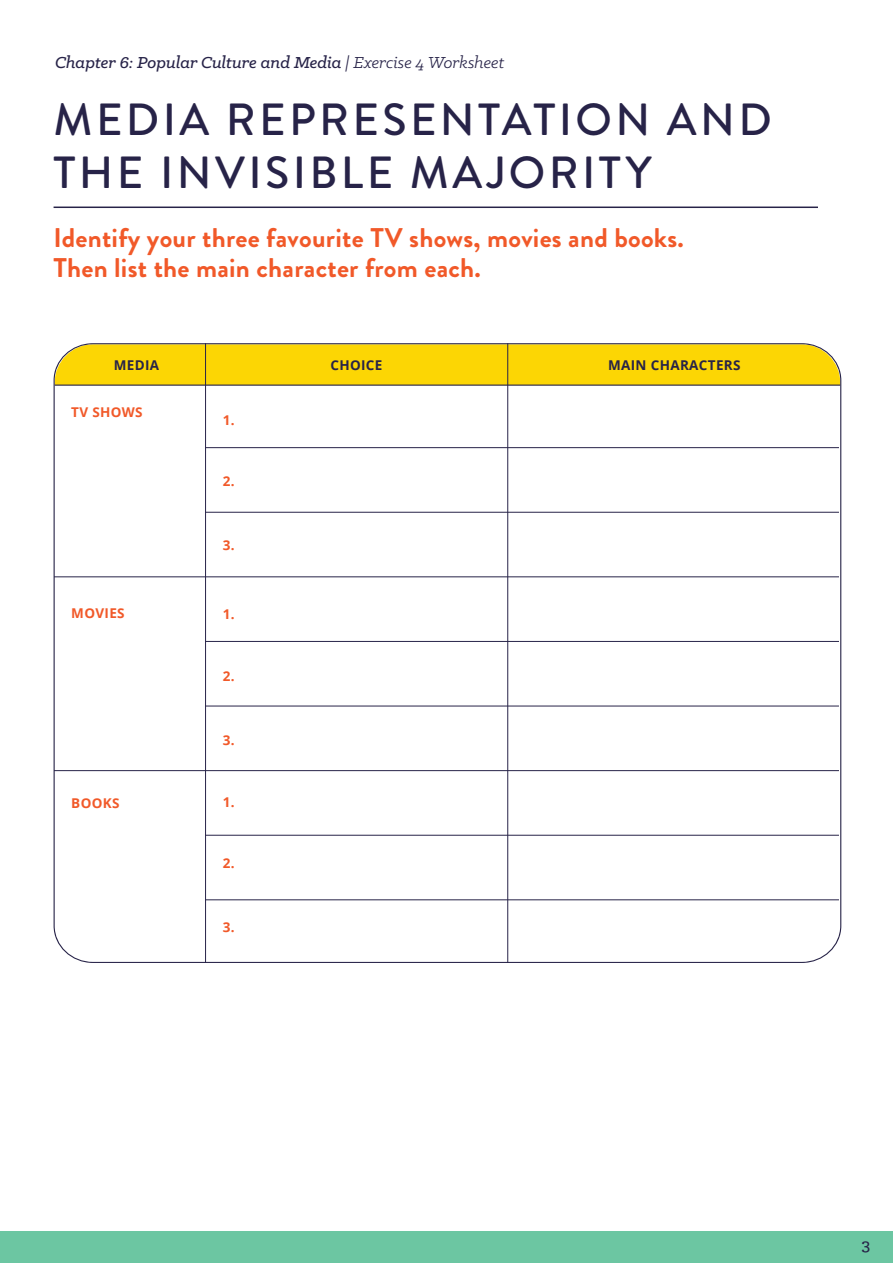
<style>
.page{position:relative;width:893px;height:1263px;background:#fff}
.page>*{position:absolute;margin:0;border:0;box-sizing:border-box;transform-origin:0 0}
.t1{font:500 45px/52.5px "Brandon Grotesque";letter-spacing:.075em;color:#272348}
.t2{font:700 27px/30px "Brandon Grotesque";letter-spacing:.01em;color:#f15929}
.t3{font:italic 500 18px "Klinic Slab";color:#272348}
.t4{font:500 18px "Klinic Slab";color:#272348}
.Body_Copy{font:700 13.5px "Open Sans";letter-spacing:.025em;color:#f15929}
.Body_Copy-2{font:700 13.5px "Open Sans";letter-spacing:.025em;color:#272348}
.s1{font-weight:400}
</style>
<div class="page">
<div style="left:0;top:1231px;width:893px;height:32px;background:#6cc6a2"></div>
<hr style="left:54px;top:207px;width:764px;height:1px;background:#272348">
<svg style="left:54px;top:343px;width:787px;height:620px"></svg>
<hr style="left:55px;top:385px;width:785px;height:1px;background:#272348">
<hr style="left:205px;top:343px;width:1px;height:620px;background:#272348">
<hr style="left:507px;top:343px;width:1px;height:620px;background:#272348">
<hr style="left:54px;top:576px;width:785px;height:1px;background:#272348">
<hr style="left:205px;top:447px;width:634px;height:1px;background:#272348">
<hr style="left:205px;top:641px;width:634px;height:1px;background:#272348">
<hr style="left:205px;top:835px;width:634px;height:1px;background:#272348">
<hr style="left:205px;top:512px;width:634px;height:1px;background:#272348">
<hr style="left:205px;top:706px;width:634px;height:1px;background:#272348">
<hr style="left:205px;top:899px;width:634px;height:1px;background:#272348">
<hr style="left:54px;top:770px;width:785px;height:1px;background:#272348">
<p class="t3" style="left:55px;top:51px;width:451px">Chapter 6: Popular Culture and Media <span class="s1">| Exercise 4 Worksheet</span></p>
<p class="t1" style="left:54px;top:94px;width:720px">MEDIA REPRESENTATION AND<br>THE INVISIBLE MAJORITY</p>
<p class="t2" style="left:54px;top:223px;width:632px">Identify your three favourite TV shows, movies and books.<br>Then list the main character from each.</p>
<p class="Body_Copy-2" style="left:114px;top:356px;width:47px">MEDIA</p>
<p class="Body_Copy-2" style="left:330px;top:356px;width:53px">CHOICE</p>
<p class="Body_Copy-2" style="left:608px;top:356px;width:134px">MAIN CHARACTERS</p>
<p class="Body_Copy" style="left:71px;top:403px;width:73px">TV SHOWS</p>
<p class="Body_Copy" style="left:223px;top:410px;width:13px">1.</p>
<p class="Body_Copy" style="left:223px;top:472px;width:13px">2.</p>
<p class="Body_Copy" style="left:71px;top:603px;width:55px">MOVIES</p>
<p class="Body_Copy" style="left:71px;top:794px;width:50px">BOOKS</p>
<p class="Body_Copy" style="left:223px;top:536px;width:13px">3.</p>
<p class="Body_Copy" style="left:223px;top:605px;width:13px">1.</p>
<p class="Body_Copy" style="left:223px;top:666px;width:13px">2.</p>
<p class="Body_Copy" style="left:223px;top:730px;width:13px">3.</p>
<p class="Body_Copy" style="left:223px;top:792px;width:13px">1.</p>
<p class="Body_Copy" style="left:223px;top:854px;width:13px">2.</p>
<p class="Body_Copy" style="left:223px;top:917px;width:13px">3.</p>
<p class="t4" style="left:862px;top:1233px;width:10px">3</p>
</div>
